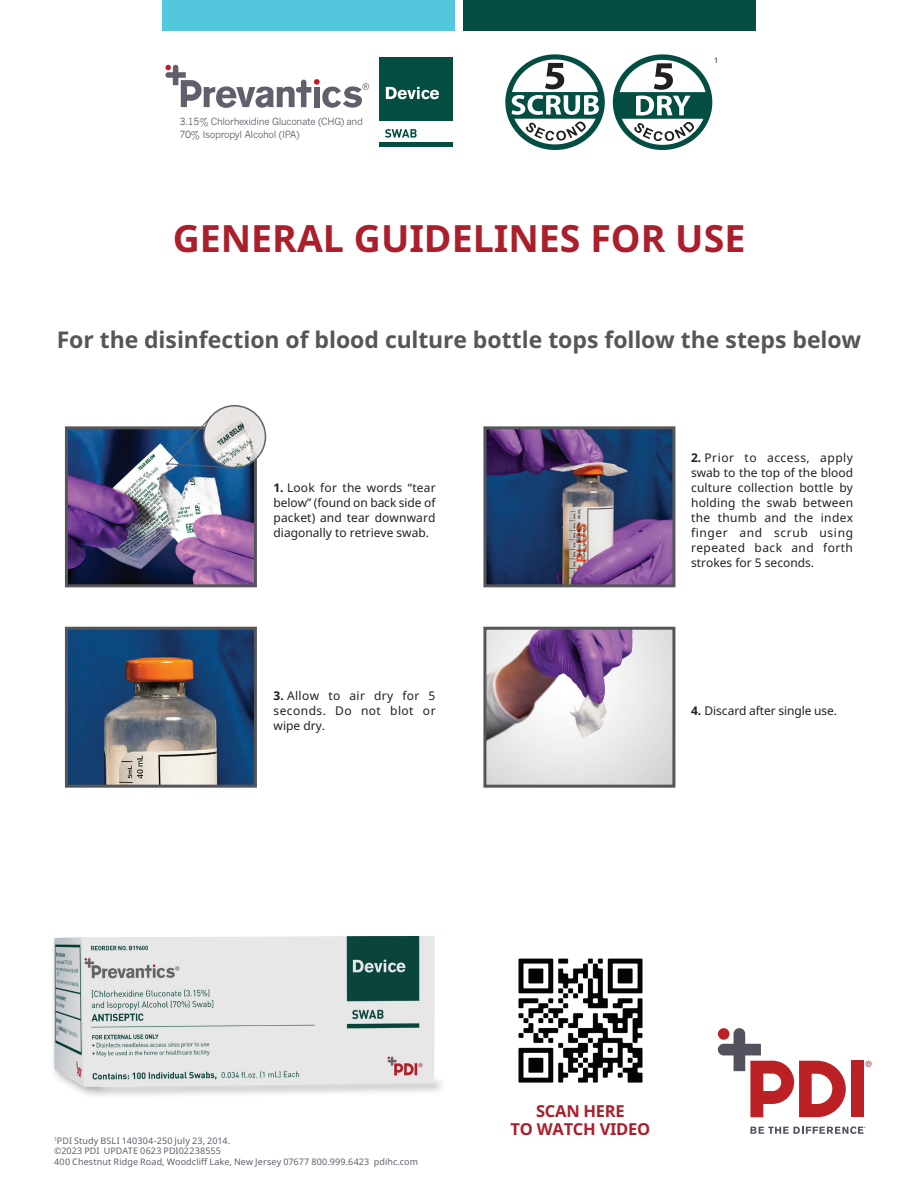
<style>
.page{position:relative;width:918px;height:1188px;background:#fff}
.page>*{position:absolute;margin:0;border:0;box-sizing:border-box;transform-origin:0 0}
.t1{font:700 37.5px "Noto Sans";color:#ab1e2c}
.t2{font:700 22.95px "Noto Sans";letter-spacing:-.005em;color:#555659}
.t3{font:700 16.5px/18px "Noto Sans";letter-spacing:-.015em;color:#ab1e2c;text-align:center}
.t4{font:12px/15px "Noto Sans";letter-spacing:.01em;color:#231f20;text-align:justify}
.t5{font:9.6px/12.3px "News Gothic";letter-spacing:-.03em;color:#5f606c}
.t6{font:9px/10.8px "Noto Sans";letter-spacing:.015em;color:#5f606c}
.t7{font:7.5px "Noto Sans";color:#231f20}
.s1{font-weight:700}
</style>
<div class="page">
<img style="left:487px;top:631px;width:184px;height:153px">
<div style="left:483px;top:627px;width:192px;height:161px;border:3px solid #555659"></div>
<img style="left:69px;top:631px;width:184px;height:153px">
<div style="left:65px;top:627px;width:192px;height:161px;border:3px solid #555659"></div>
<div style="left:851px;top:1061px;width:12px;height:56px;background:#bb2025"></div>
<svg style="left:718px;top:1028px;width:128px;height:89px"></svg>
<div style="left:718px;top:1028px;width:11px;height:12px;background:#bb2025;border-radius:50%"></div>
<svg style="left:866px;top:1061px;width:6px;height:6px"></svg>
<svg style="left:750px;top:1126px;width:116px;height:8px"></svg>
<div style="left:380px;top:142px;width:73px;height:5px;background:#044d42"></div>
<div style="left:380px;top:57px;width:73px;height:64px;background:#044d42"></div>
<svg style="left:386px;top:87px;width:53px;height:12px"></svg>
<svg style="left:385px;top:129px;width:32px;height:9px"></svg>
<svg style="left:165px;top:65px;width:204px;height:43px"></svg>
<img style="left:487px;top:430px;width:184px;height:153px">
<div style="left:483px;top:426px;width:192px;height:161px;border:3px solid #555659"></div>
<img style="left:69px;top:430px;width:184px;height:153px">
<div style="left:65px;top:426px;width:192px;height:161px;border:3px solid #555659"></div>
<img style="left:204px;top:406px;width:61px;height:62px;border-radius:31px">
<div style="left:203px;top:405px;width:63px;height:63px;border:2px solid #5f606c;border-radius:50%"></div>
<svg style="left:166px;top:416px;width:67px;height:53px"></svg>
<svg style="left:73px;top:1079px;width:369px;height:16px"></svg>
<svg style="left:54px;top:936px;width:381px;height:151px;background:#c8cfce"></svg>
<svg style="left:505px;top:54px;width:100px;height:96px"></svg>
<svg style="left:511px;top:59px;width:88px;height:85px"></svg>
<svg style="left:509px;top:63px;width:92px;height:78px"></svg>
<div style="left:613px;top:54px;width:99px;height:96px;background:#034d43;border-radius:50%"></div>
<div style="left:618px;top:60px;width:89px;height:85px;background:#fff;border-radius:50%"></div>
<svg style="left:617px;top:63px;width:93px;height:78px"></svg>
<div style="left:162px;top:0;width:293px;height:30px;background:#52c7dd"></div>
<div style="left:463px;top:0;width:293px;height:31px;background:#034d43"></div>
<img style="left:518px;top:958px;width:125px;height:125px">
<p class="t5" style="left:179px;top:116px;width:185px">3.15% Chlorhexidine Gluconate (CHG) and<br>70% Isopropyl Alcohol (IPA)</p>
<p class="t7" style="left:714px;top:55px;width:6px">1</p>
<h1 class="t1" style="left:173px;top:211px;width:574px">GENERAL GUIDELINES FOR USE</h1>
<h2 class="t2" style="left:57px;top:323px;width:806px">For the disinfection of blood culture bottle tops follow the steps below</h2>
<p class="t4" style="left:274px;top:481px;width:164px"><span class="s1">1.</span> Look for the words “tear below” (found on back side of packet) and tear downward diagonally to retrieve swab.</p>
<p class="t4" style="left:274px;top:689px;width:164px"><span class="s1">3.</span> Allow to air dry for 5 seconds. Do not blot or wipe dry.</p>
<p class="t4" style="left:691px;top:451px;width:164px"><span class="s1">2.</span> Prior to access, apply swab to the top of the blood culture collection bottle by holding the swab between the thumb and the index finger and scrub using repeated back and forth strokes for 5 seconds.</p>
<p class="t4" style="left:691px;top:704px;width:148px"><span class="s1">4.</span> Discard after single use.</p>
<p class="t6" style="left:54px;top:1135px;width:366px"><sup>1</sup>PDI Study BSLI 140304-250 July 23, 2014.<br>©2023 PDI UPDATE 0623 PDI02238555<br>400 Chestnut Ridge Road, Woodcliff Lake, New Jersey 07677 800.999.6423 pdihc.com</p>
<h3 class="t3" style="left:511px;top:1102px;width:141px">SCAN HERE<br>TO WATCH VIDEO</h3>
</div>
